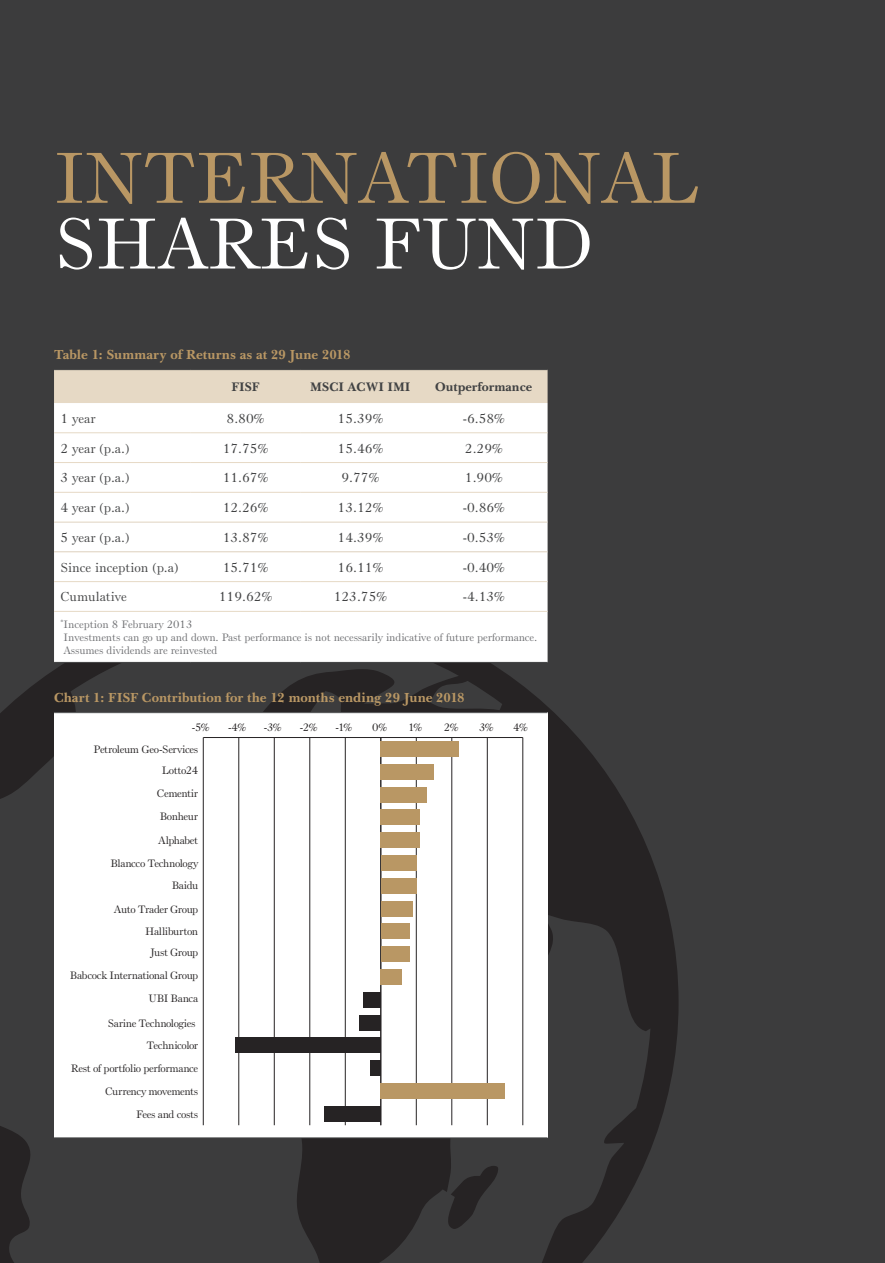
<style>
.page{position:relative;width:885px;height:1263px;background:#fff}
.page>*{position:absolute;margin:0;border:0;box-sizing:border-box;transform-origin:0 0}
.t1{font:70.65px "Bruce Old Style BT";letter-spacing:-.01em;color:#b99764}
.t2{font:70.65px "Bruce Old Style BT";letter-spacing:-.01em;color:#fff}
.t3{font:700 13.5px "Baskerville BT";color:#b99764}
.t4{font:12.75px "Bruce Old Style BT";color:#414243}
.t5{font:700 12.75px "Baskerville BT";color:#414243}
.t6{font:10.5px "Bruce Old Style BT";letter-spacing:-.03em;color:#262324}
.t7{font:10.5px/13.2px "Bruce Old Style BT";letter-spacing:-.01em;color:#6e6f72}
</style>
<div class="page">
<div style="left:0;top:0;width:884px;height:1263px;background:#3c3c3d"></div>
<svg style="left:0;top:602px;width:678px;height:661px"></svg>
<svg style="left:446px;top:1166px;width:53px;height:63px"></svg>
<div style="left:54px;top:370px;width:493px;height:33px;background:#e6d9c5"></div>
<div style="left:54px;top:403px;width:493px;height:259px;background:#fff"></div>
<div style="left:54px;top:523px;width:493px;height:28px;background:#fff"></div>
<hr style="left:54px;top:369px;width:136px;height:1px;background:#414243">
<hr style="left:190px;top:369px;width:111px;height:1px;background:#414243">
<hr style="left:301px;top:369px;width:119px;height:1px;background:#414243">
<hr style="left:420px;top:369px;width:127px;height:1px;background:#414243">
<hr style="left:54px;top:662px;width:136px;height:1px;background:#414243">
<hr style="left:190px;top:662px;width:111px;height:1px;background:#414243">
<hr style="left:301px;top:662px;width:119px;height:1px;background:#414243">
<hr style="left:420px;top:662px;width:127px;height:1px;background:#414243">
<hr style="left:54px;top:432px;width:136px;height:1px;background:#e6d9c5">
<hr style="left:190px;top:432px;width:111px;height:1px;background:#e6d9c5">
<hr style="left:301px;top:432px;width:119px;height:1px;background:#e6d9c5">
<hr style="left:420px;top:432px;width:127px;height:1px;background:#e6d9c5">
<hr style="left:54px;top:462px;width:136px;height:1px;background:#e6d9c5">
<hr style="left:190px;top:462px;width:111px;height:1px;background:#e6d9c5">
<hr style="left:301px;top:462px;width:119px;height:1px;background:#e6d9c5">
<hr style="left:420px;top:462px;width:127px;height:1px;background:#e6d9c5">
<hr style="left:54px;top:492px;width:136px;height:1px;background:#e6d9c5">
<hr style="left:190px;top:492px;width:111px;height:1px;background:#e6d9c5">
<hr style="left:301px;top:492px;width:119px;height:1px;background:#e6d9c5">
<hr style="left:420px;top:492px;width:127px;height:1px;background:#e6d9c5">
<hr style="left:54px;top:522px;width:136px;height:1px;background:#e6d9c5">
<hr style="left:190px;top:522px;width:111px;height:1px;background:#e6d9c5">
<hr style="left:301px;top:522px;width:119px;height:1px;background:#e6d9c5">
<hr style="left:420px;top:522px;width:127px;height:1px;background:#e6d9c5">
<hr style="left:54px;top:551px;width:136px;height:1px;background:#e6d9c5">
<hr style="left:190px;top:551px;width:111px;height:1px;background:#e6d9c5">
<hr style="left:301px;top:551px;width:119px;height:1px;background:#e6d9c5">
<hr style="left:420px;top:551px;width:127px;height:1px;background:#e6d9c5">
<hr style="left:54px;top:581px;width:136px;height:1px;background:#e6d9c5">
<hr style="left:190px;top:581px;width:111px;height:1px;background:#e6d9c5">
<hr style="left:301px;top:581px;width:119px;height:1px;background:#e6d9c5">
<hr style="left:420px;top:581px;width:127px;height:1px;background:#e6d9c5">
<hr style="left:54px;top:611px;width:136px;height:1px;background:#e6d9c5">
<hr style="left:190px;top:611px;width:111px;height:1px;background:#e6d9c5">
<hr style="left:301px;top:611px;width:119px;height:1px;background:#e6d9c5">
<hr style="left:420px;top:611px;width:127px;height:1px;background:#e6d9c5">
<div style="left:54px;top:713px;width:493px;height:425px;background:#fff"></div>
<hr style="left:54px;top:712px;width:493px;height:1px;background:#414243">
<hr style="left:54px;top:1137px;width:493px;height:1px;background:#414243">
<hr style="left:203px;top:737px;width:319px;height:1px;background:#262324">
<hr style="left:203px;top:737px;width:1px;height:388px;background:#262324">
<hr style="left:238px;top:737px;width:1px;height:388px;background:#262324">
<hr style="left:274px;top:737px;width:1px;height:388px;background:#262324">
<hr style="left:309px;top:737px;width:1px;height:388px;background:#262324">
<hr style="left:345px;top:737px;width:1px;height:388px;background:#262324">
<hr style="left:416px;top:737px;width:1px;height:388px;background:#262324">
<hr style="left:451px;top:737px;width:1px;height:388px;background:#262324">
<hr style="left:487px;top:737px;width:1px;height:388px;background:#262324">
<hr style="left:522px;top:737px;width:1px;height:388px;background:#262324">
<hr style="left:380px;top:737px;width:1px;height:388px;background:#262324">
<div style="left:381px;top:741px;width:78px;height:16px;background:#b99764"></div>
<div style="left:381px;top:764px;width:53px;height:16px;background:#b99764"></div>
<div style="left:381px;top:786px;width:46px;height:16px;background:#b99764"></div>
<div style="left:381px;top:809px;width:39px;height:16px;background:#b99764"></div>
<div style="left:381px;top:832px;width:39px;height:16px;background:#b99764"></div>
<div style="left:381px;top:855px;width:35px;height:16px;background:#b99764"></div>
<div style="left:381px;top:878px;width:35px;height:16px;background:#b99764"></div>
<div style="left:381px;top:900px;width:31px;height:16px;background:#b99764"></div>
<div style="left:381px;top:923px;width:28px;height:16px;background:#b99764"></div>
<div style="left:381px;top:946px;width:28px;height:16px;background:#b99764"></div>
<div style="left:381px;top:969px;width:21px;height:16px;background:#b99764"></div>
<div style="left:363px;top:992px;width:18px;height:16px;background:#262324"></div>
<div style="left:359px;top:1014px;width:22px;height:16px;background:#262324"></div>
<div style="left:235px;top:1037px;width:146px;height:16px;background:#262324"></div>
<div style="left:370px;top:1060px;width:11px;height:16px;background:#262324"></div>
<div style="left:381px;top:1083px;width:124px;height:16px;background:#b99764"></div>
<div style="left:324px;top:1106px;width:57px;height:16px;background:#262324"></div>
<h1 class="t1" style="left:54px;top:135px;width:645px">INTERNATIONAL</h1>
<h1 class="t2" style="left:54px;top:201px;width:540px">SHARES FUND</h1>
<p class="t3" style="left:54px;top:346px;width:298px">Table 1: Summary of Returns as at 29 June 2018</p>
<p class="t5" style="left:231px;top:379px;width:30px">FISF</p>
<p class="t5" style="left:310px;top:379px;width:102px">MSCI ACWI IMI</p>
<p class="t5" style="left:435px;top:379px;width:99px">Outperformance</p>
<p class="t4" style="left:60px;top:410px;width:37px">1 year</p>
<p class="t4" style="left:226px;top:410px;width:39px">8.80%</p>
<p class="t4" style="left:337px;top:410px;width:47px">15.39%</p>
<p class="t4" style="left:462px;top:410px;width:44px">-6.58%</p>
<p class="t4" style="left:60px;top:440px;width:70px">2 year (p.a.)</p>
<p class="t4" style="left:223px;top:440px;width:47px">17.75%</p>
<p class="t4" style="left:337px;top:440px;width:47px">15.46%</p>
<p class="t4" style="left:465px;top:440px;width:39px">2.29%</p>
<p class="t4" style="left:60px;top:470px;width:70px">3 year (p.a.)</p>
<p class="t4" style="left:223px;top:470px;width:47px">11.67%</p>
<p class="t4" style="left:341px;top:470px;width:39px">9.77%</p>
<p class="t4" style="left:465px;top:470px;width:39px">1.90%</p>
<p class="t4" style="left:60px;top:500px;width:70px">4 year (p.a.)</p>
<p class="t4" style="left:223px;top:500px;width:47px">12.26%</p>
<p class="t4" style="left:337px;top:500px;width:47px">13.12%</p>
<p class="t4" style="left:462px;top:500px;width:44px">-0.86%</p>
<p class="t4" style="left:60px;top:530px;width:70px">5 year (p.a.)</p>
<p class="t4" style="left:223px;top:530px;width:47px">13.87%</p>
<p class="t4" style="left:337px;top:530px;width:47px">14.39%</p>
<p class="t4" style="left:462px;top:530px;width:44px">-0.53%</p>
<p class="t4" style="left:60px;top:559px;width:119px">Since inception (p.a)</p>
<p class="t4" style="left:223px;top:559px;width:47px">15.71%</p>
<p class="t4" style="left:337px;top:559px;width:47px">16.11%</p>
<p class="t4" style="left:462px;top:559px;width:44px">-0.40%</p>
<p class="t4" style="left:60px;top:589px;width:68px">Cumulative</p>
<p class="t4" style="left:219px;top:589px;width:55px">119.62%</p>
<p class="t4" style="left:333px;top:589px;width:55px">123.75%</p>
<p class="t4" style="left:462px;top:589px;width:44px">-4.13%</p>
<p class="t7" style="left:60px;top:617px;width:478px"><sup>*</sup>Inception 8 February 2013<br>Investments can go up and down. Past performance is not necessarily indicative of future performance.<br>Assumes dividends are reinvested</p>
<p class="t3" style="left:54px;top:689px;width:412px">Chart 1: FISF Contribution for the 12 months ending 29 June 2018</p>
<p class="t6" style="left:192px;top:721px;width:19px">-5%</p>
<p class="t6" style="left:228px;top:721px;width:20px">-4%</p>
<p class="t6" style="left:264px;top:721px;width:19px">-3%</p>
<p class="t6" style="left:300px;top:721px;width:19px">-2%</p>
<p class="t6" style="left:335px;top:721px;width:18px">-1%</p>
<p class="t6" style="left:372px;top:721px;width:16px">0%</p>
<p class="t6" style="left:408px;top:721px;width:16px">1%</p>
<p class="t6" style="left:444px;top:721px;width:16px">2%</p>
<p class="t6" style="left:479px;top:721px;width:16px">3%</p>
<p class="t6" style="left:513px;top:721px;width:16px">4%</p>
<p class="t6" style="left:93px;top:743px;width:106px">Petroleum Geo-Services</p>
<p class="t6" style="left:162px;top:764px;width:38px">Lotto24</p>
<p class="t6" style="left:157px;top:787px;width:43px">Cementir</p>
<p class="t6" style="left:160px;top:809px;width:40px">Bonheur</p>
<p class="t6" style="left:158px;top:834px;width:42px">Alphabet</p>
<p class="t6" style="left:111px;top:857px;width:89px">Blancco Technology</p>
<p class="t6" style="left:172px;top:879px;width:28px">Baidu</p>
<p class="t6" style="left:114px;top:902px;width:86px">Auto Trader Group</p>
<p class="t6" style="left:145px;top:925px;width:55px">Halliburton</p>
<p class="t6" style="left:150px;top:946px;width:49px">Just Group</p>
<p class="t6" style="left:70px;top:969px;width:130px">Babcock International Group</p>
<p class="t6" style="left:148px;top:992px;width:51px">UBI Banca</p>
<p class="t6" style="left:108px;top:1016px;width:89px">Sarine Technologies</p>
<p class="t6" style="left:147px;top:1039px;width:53px">Technicolor</p>
<p class="t6" style="left:71px;top:1062px;width:129px">Rest of portfolio performance</p>
<p class="t6" style="left:105px;top:1085px;width:95px">Currency movements</p>
<p class="t6" style="left:136px;top:1108px;width:64px">Fees and costs</p>
</div>
